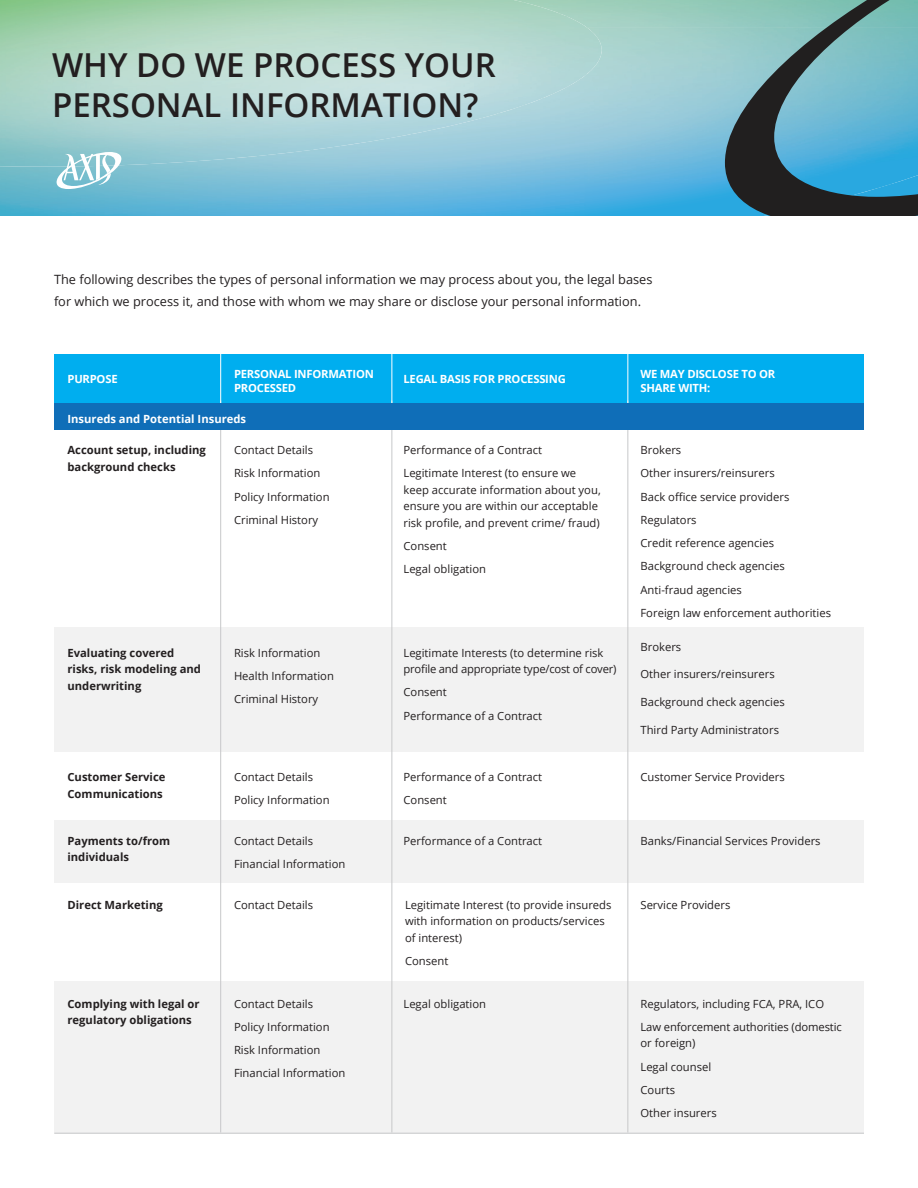
<style>
.page{position:relative;width:918px;height:1188px;background:#fff}
.page>*{position:absolute;margin:0;border:0;box-sizing:border-box;transform-origin:0 0}
.t1{font:600 33px/40.5px "Open Sans";color:#231f20}
.t2{font:12.75px/22.5px "Open Sans";color:#231f20}
.t3{font:11.25px/16.5px "Open Sans";color:#231f20}
.t4{font:700 11.25px/16.5px "Open Sans";color:#231f20}
.t5{font:700 11.25px/13.5px "Open Sans";letter-spacing:-.02em;color:#fff}
.t6{font:700 11.25px "Open Sans";color:#fff}
</style>
<div class="page">
<div style="left:54px;top:981px;width:810px;height:153px;background:#f2f2f2"></div>
<img style="left:0;top:167px;width:235px;height:47px">
<img style="left:0;top:214px;width:235px;height:2px">
<img style="left:587px;top:27px;width:138px;height:157px">
<img style="left:543px;top:88px;width:44px;height:128px">
<img style="left:500px;top:106px;width:43px;height:110px">
<img style="left:412px;top:118px;width:88px;height:98px">
<img style="left:369px;top:139px;width:43px;height:77px">
<img style="left:235px;top:150px;width:134px;height:66px">
<img style="left:585px;top:184px;width:140px;height:32px">
<img style="left:523px;top:2px;width:44px;height:104px">
<img style="left:566px;top:16px;width:37px;height:72px">
<img style="left:0;top:138px;width:314px;height:29px">
<img style="left:312px;top:138px;width:76px;height:12px">
<svg style="left:57px;top:152px;width:64px;height:37px"></svg>
<hr style="left:54px;top:1133px;width:810px;height:1px;background:#c7c8ca">
<div style="left:54px;top:354px;width:810px;height:53px;background:#00aeef"></div>
<div style="left:54px;top:627px;width:810px;height:125px;background:#f2f2f2"></div>
<div style="left:54px;top:820px;width:810px;height:64px;background:#f2f2f2"></div>
<hr style="left:392px;top:400px;width:1px;height:732px;background:#c7c8ca">
<hr style="left:220px;top:400px;width:1px;height:732px;background:#c7c8ca">
<hr style="left:627px;top:400px;width:1px;height:732px;background:#c7c8ca">
<hr style="left:392px;top:348px;width:1px;height:72px;background:#fff">
<hr style="left:220px;top:348px;width:1px;height:72px;background:#fff">
<hr style="left:627px;top:348px;width:1px;height:72px;background:#fff">
<div style="left:54px;top:404px;width:810px;height:26px;background:#0f6eb8"></div>
<svg style="left:725px;top:0;width:193px;height:216px;background:#57909f"></svg>
<p class="t1" style="left:52px;top:44px;width:445px">WHY DO WE PROCESS YOUR<br>PERSONAL INFORMATION?</p>
<p class="t2" style="left:54px;top:267px;width:600px">The following describes the types of personal information we may process about you, the legal bases for which we process it, and those with whom we may share or disclose your personal information.</p>
<p class="t5" style="left:68px;top:371px;width:52px">PURPOSE</p>
<p class="t5" style="left:234px;top:367px;width:141px">PERSONAL INFORMATION<br>PROCESSED</p>
<p class="t5" style="left:404px;top:371px;width:164px">LEGAL BASIS FOR PROCESSING</p>
<p class="t5" style="left:640px;top:367px;width:136px">WE MAY DISCLOSE TO OR<br>SHARE WITH:</p>
<p class="t6" style="left:68px;top:411px;width:180px">Insureds and Potential Insureds</p>
<p class="t4" style="left:68px;top:441px;width:140px">Account setup, including background checks</p>
<p class="t3" style="left:234px;top:441px;width:81px">Contact Details</p>
<p class="t3" style="left:234px;top:465px;width:88px">Risk Information</p>
<p class="t3" style="left:234px;top:488px;width:97px">Policy Information</p>
<p class="t3" style="left:234px;top:511px;width:86px">Criminal History</p>
<p class="t3" style="left:404px;top:441px;width:140px">Performance of a Contract</p>
<p class="t3" style="left:404px;top:465px;width:199px">Legitimate Interest (to ensure we keep accurate information about you, ensure you are within our acceptable risk profile, and prevent crime/ fraud)</p>
<p class="t3" style="left:404px;top:537px;width:45px">Consent</p>
<p class="t3" style="left:404px;top:561px;width:84px">Legal obligation</p>
<p class="t3" style="left:640px;top:441px;width:42px">Brokers</p>
<p class="t3" style="left:640px;top:465px;width:136px">Other insurers/reinsurers</p>
<p class="t3" style="left:640px;top:488px;width:150px">Back office service providers</p>
<p class="t3" style="left:640px;top:511px;width:58px">Regulators</p>
<p class="t3" style="left:640px;top:534px;width:135px">Credit reference agencies</p>
<p class="t3" style="left:640px;top:558px;width:146px">Background check agencies</p>
<p class="t3" style="left:640px;top:581px;width:103px">Anti-fraud agencies</p>
<p class="t3" style="left:640px;top:604px;width:192px">Foreign law enforcement authorities</p>
<p class="t4" style="left:68px;top:644px;width:135px">Evaluating covered risks, risk modeling and underwriting</p>
<p class="t3" style="left:234px;top:644px;width:88px">Risk Information</p>
<p class="t3" style="left:234px;top:667px;width:102px">Health Information</p>
<p class="t3" style="left:234px;top:690px;width:86px">Criminal History</p>
<p class="t3" style="left:404px;top:644px;width:214px">Legitimate Interests (to determine risk profile and appropriate type/cost of cover)</p>
<p class="t3" style="left:404px;top:684px;width:45px">Consent</p>
<p class="t3" style="left:404px;top:707px;width:140px">Performance of a Contract</p>
<p class="t3" style="left:640px;top:638px;width:42px">Brokers</p>
<p class="t3" style="left:640px;top:666px;width:136px">Other insurers/reinsurers</p>
<p class="t3" style="left:640px;top:693px;width:146px">Background check agencies</p>
<p class="t3" style="left:640px;top:721px;width:140px">Third Party Administrators</p>
<p class="t4" style="left:68px;top:768px;width:99px">Customer Service<br>Communications</p>
<p class="t3" style="left:234px;top:768px;width:81px">Contact Details</p>
<p class="t3" style="left:234px;top:792px;width:97px">Policy Information</p>
<p class="t3" style="left:404px;top:768px;width:140px">Performance of a Contract</p>
<p class="t3" style="left:404px;top:792px;width:45px">Consent</p>
<p class="t3" style="left:640px;top:768px;width:146px">Customer Service Providers</p>
<p class="t4" style="left:68px;top:832px;width:104px">Payments to/from individuals</p>
<p class="t3" style="left:234px;top:832px;width:81px">Contact Details</p>
<p class="t3" style="left:234px;top:855px;width:113px">Financial Information</p>
<p class="t3" style="left:404px;top:832px;width:140px">Performance of a Contract</p>
<p class="t3" style="left:640px;top:832px;width:182px">Banks/Financial Services Providers</p>
<p class="t4" style="left:68px;top:896px;width:97px">Direct Marketing</p>
<p class="t3" style="left:234px;top:896px;width:81px">Contact Details</p>
<p class="t3" style="left:405px;top:896px;width:208px">Legitimate Interest (to provide insureds with information on products/services of interest)</p>
<p class="t3" style="left:405px;top:952px;width:45px">Consent</p>
<p class="t3" style="left:640px;top:896px;width:91px">Service Providers</p>
<p class="t4" style="left:68px;top:995px;width:134px">Complying with legal or regulatory obligations</p>
<p class="t3" style="left:234px;top:995px;width:81px">Contact Details</p>
<p class="t3" style="left:234px;top:1018px;width:97px">Policy Information</p>
<p class="t3" style="left:234px;top:1041px;width:88px">Risk Information</p>
<p class="t3" style="left:234px;top:1065px;width:113px">Financial Information</p>
<p class="t3" style="left:404px;top:995px;width:84px">Legal obligation</p>
<p class="t3" style="left:640px;top:995px;width:185px">Regulators, including FCA, PRA, ICO</p>
<p class="t3" style="left:640px;top:1018px;width:203px">Law enforcement authorities (domestic or foreign)</p>
<p class="t3" style="left:640px;top:1058px;width:72px">Legal counsel</p>
<p class="t3" style="left:640px;top:1081px;width:36px">Courts</p>
<p class="t3" style="left:640px;top:1104px;width:78px">Other insurers</p>
</div>
